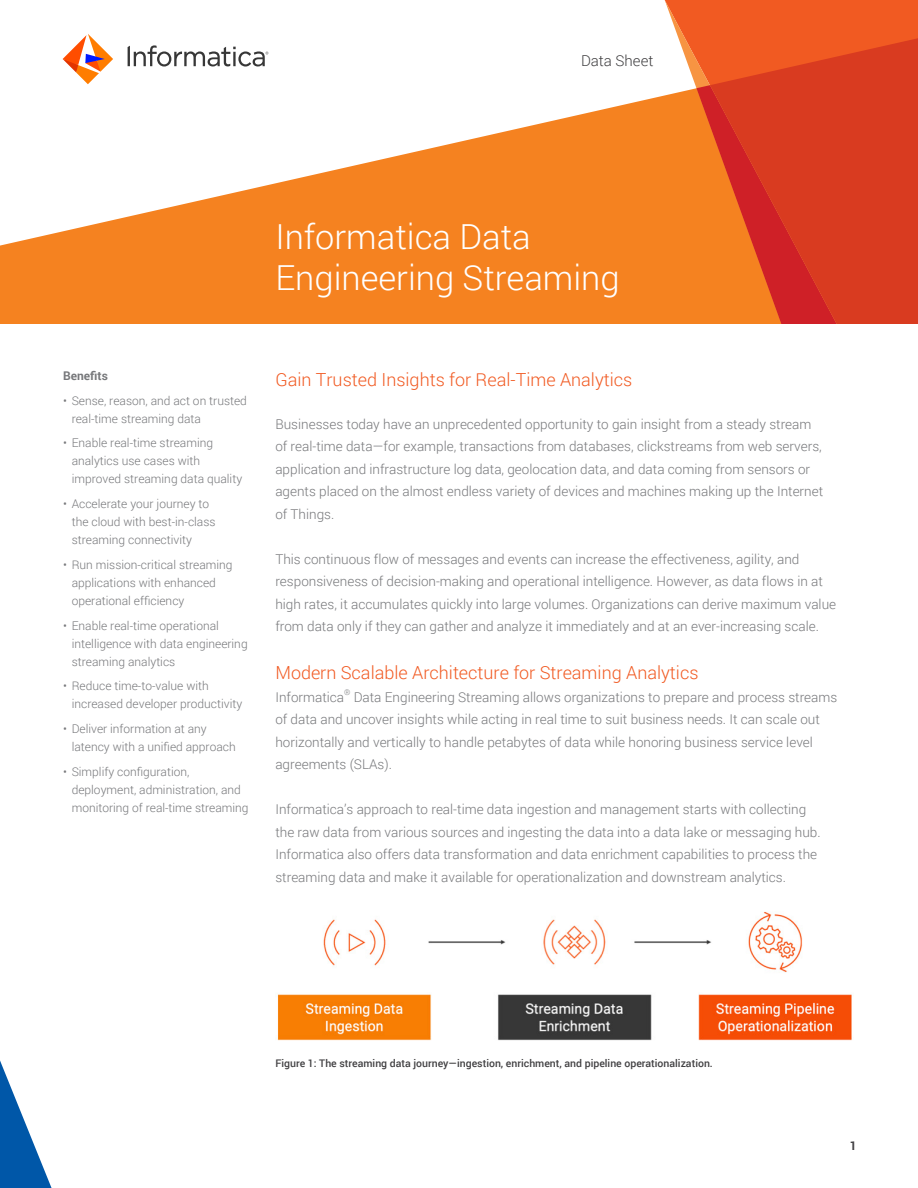
<style>
.page{position:relative;width:918px;height:1188px;background:#fff}
.page>*{position:absolute;margin:0;border:0;box-sizing:border-box;transform-origin:0 0}
.t1{font:300 34.5px/41.4px "Roboto";color:#fff}
.t2{font:300 18px "Roboto";color:#f15a22}
.t3{font:300 15px "Roboto";color:#414042}
.t4{font:300 13.5px/22.5px "Roboto";color:#77787b}
.t5{font:300 12px/18px "Roboto";color:#77787b}
.t6{font:700 12px "Roboto";color:#77787b}
.t7{font:700 12px "Roboto";color:#414042}
.t8{font:500 10.5px "Roboto";color:#414042}
.t9{font:300 7.8px "Roboto";color:#77787b}
</style>
<div class="page">
<svg style="left:0;top:47px;width:658px;height:277px;fill:#f58220"></svg>
<svg style="left:658px;top:0;width:260px;height:324px;background:#f47c3e"></svg>
<div style="left:837px;top:35px;width:81px;height:289px;background:#d93b20"></div>
<svg style="left:665px;top:0;width:172px;height:324px;background:#f17131"></svg>
<svg style="left:696px;top:85px;width:141px;height:239px;background:#de4921"></svg>
<svg style="left:0;top:1060px;width:52px;height:128px"></svg>
<svg style="left:63px;top:34px;width:50px;height:50px"></svg>
<svg style="left:128px;top:45px;width:140px;height:22px"></svg>
<img style="left:277px;top:911px;width:575px;height:130px">
<p class="t3" style="left:581px;top:50px;width:74px">Data Sheet</p>
<h1 class="t1" style="left:275px;top:215px;width:346px">Informatica Data<br>Engineering Streaming</h1>
<p class="t6" style="left:63px;top:367px;width:46px">Benefits</p>
<p class="t5" style="left:72px;top:391px;width:177px;text-indent:-9px">• Sense, reason, and act on trusted real-time streaming data</p>
<p class="t5" style="left:72px;top:434px;width:172px;text-indent:-9px">• Enable real-time streaming analytics use cases with improved streaming data quality</p>
<p class="t5" style="left:72px;top:494px;width:145px;text-indent:-9px">• Accelerate your journey to the cloud with best-in-class streaming connectivity</p>
<p class="t5" style="left:72px;top:555px;width:162px;text-indent:-9px">• Run mission-critical streaming applications with enhanced operational efficiency</p>
<p class="t5" style="left:72px;top:616px;width:177px;text-indent:-9px">• Enable real-time operational intelligence with data engineering streaming analytics</p>
<p class="t5" style="left:72px;top:677px;width:172px;text-indent:-9px">• Reduce time-to-value with increased developer productivity</p>
<p class="t5" style="left:72px;top:719px;width:166px;text-indent:-9px">• Deliver information at any latency with a unified approach</p>
<p class="t5" style="left:72px;top:762px;width:178px;text-indent:-9px">• Simplify configuration, deployment, administration, and monitoring of real-time streaming</p>
<h2 class="t2" style="left:275px;top:367px;width:359px">Gain Trusted Insights for Real-Time Analytics</h2>
<p class="t4" style="left:275px;top:412px;width:549px">Businesses today have an unprecedented opportunity to gain insight from a steady stream of real-time data—for example, transactions from databases, clickstreams from web servers, application and infrastructure log data, geolocation data, and data coming from sensors or agents placed on the almost endless variety of devices and machines making up the Internet of Things.</p>
<p class="t4" style="left:275px;top:547px;width:562px">This continuous flow of messages and events can increase the effectiveness, agility, and responsiveness of decision-making and operational intelligence. However, as data flows in at high rates, it accumulates quickly into large volumes. Organizations can derive maximum value from data only if they can gather and analyze it immediately and at an ever-increasing scale.</p>
<h2 class="t2" style="left:275px;top:660px;width:425px">Modern Scalable Architecture for Streaming Analytics</h2>
<p class="t4" style="left:275px;top:685px;width:70px">Informatica</p>
<p class="t9" style="left:344px;top:687px;width:8px">®</p>
<p class="t4" style="left:275px;top:685px;width:563px;text-indent:78px">Data Engineering Streaming allows organizations to prepare and process streams of data and uncover insights while acting in real time to suit business needs. It can scale out horizontally and vertically to handle petabytes of data while honoring business service level agreements (SLAs).</p>
<p class="t4" style="left:275px;top:798px;width:547px">Informatica’s approach to real-time data ingestion and management starts with collecting the raw data from various sources and ingesting the data into a data lake or messaging hub.<br>Informatica also offers data transformation and data enrichment capabilities to process the streaming data and make it available for operationalization and downstream analytics.</p>
<p class="t8" style="left:275px;top:1056px;width:439px">Figure 1: The streaming data journey—ingestion, enrichment, and pipeline operationalization.</p>
<p class="t7" style="left:850px;top:1138px;width:8px">1</p>
</div>
